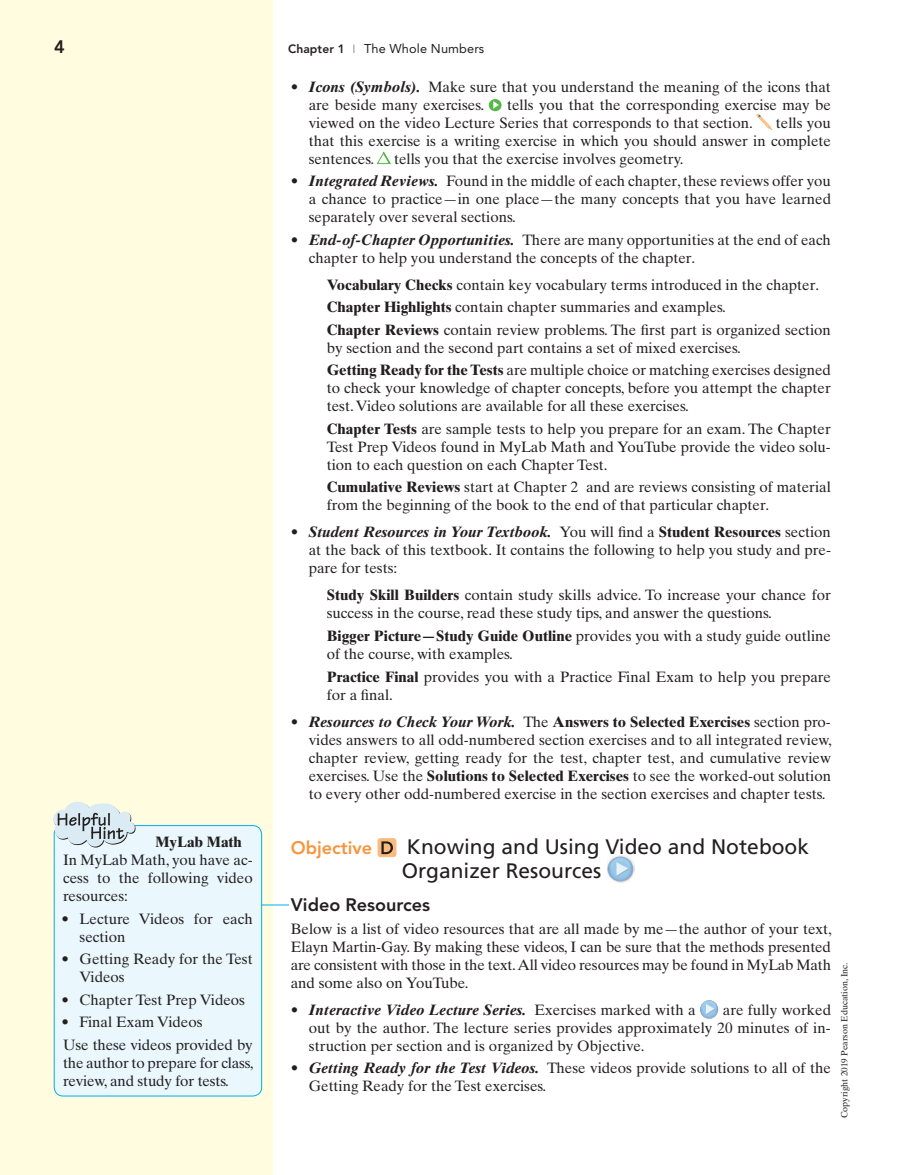
<style>
.page{position:relative;width:918px;height:1175px;background:#fff}
.page>*{position:absolute;margin:0;border:0;box-sizing:border-box;transform-origin:0 0}
.t1{font:21px/24px "Frutiger LT Pro";color:#231f20}
.t2{font:800 18px "Avenir LT Pro";color:#231f20}
.t3{font:800 18px "Avenir LT Pro";color:#f7943c}
.t4{font:15px/18px "Times Ten LT Std";color:#231f20}
.t5{font:italic 700 15px "Times Ten LT Std";letter-spacing:.005em;color:#231f20}
.t6{font:700 15px "Times Ten LT Std";color:#231f20}
.t7{font:12.75px "Avenir LT Pro";letter-spacing:.01em;color:#231f20}
.t8{font:9px "Times Ten LT Std";color:#231f20}
.s1{font-weight:800;font-size:12px}
.s2{font-size:12px;color:#939598}
.s3{font-weight:700;font-style:italic}
.s4{font-weight:700}
.s5{font-weight:400;font-style:normal}
</style>
<div class="page">
<div style="left:0;top:0;width:273px;height:1174px;background:#fffce0"></div>
<div style="left:489px;top:99px;width:13px;height:12px;background:#56b947;border-radius:50%"></div>
<svg style="left:493px;top:101px;width:6px;height:8px"></svg>
<svg style="left:756px;top:114px;width:16px;height:16px"></svg>
<svg style="left:377px;top:152px;width:14px;height:12px"></svg>
<div style="left:378px;top:838px;width:18px;height:19px;background:#fbbb7d;border-radius:3px"></div>
<svg style="left:381px;top:841px;width:12px;height:13px"></svg>
<img style="left:607px;top:855px;width:27px;height:27px">
<img style="left:700px;top:1000px;width:18px;height:19px;border-radius:9px">
<div style="left:54px;top:825px;width:208px;height:271px;background:#eaf7fd;border-radius:9px"></div>
<div style="left:54px;top:825px;width:208px;height:271px;border:1px solid #00aeef;border-radius:9px"></div>
<svg style="left:53px;top:802px;width:83px;height:45px"></svg>
<svg style="left:262px;top:904px;width:27px;height:1px"></svg>
<p class="t2" style="left:54px;top:36px;width:12px">4</p>
<p class="t7" style="left:288px;top:41px;width:198px"><span class="s1">Chapter 1</span> <span class="s2">I</span> The Whole Numbers</p>
<p class="t6" style="left:155px;top:833px;width:88px">MyLab Math</p>
<p class="t4" style="left:63px;top:851px;width:191px;text-align:justify">In MyLab Math, you have ac&shy;cess to the following video resources:</p>
<p class="t4" style="left:80px;top:909px;width:175px;text-indent:-18px">• Lecture Videos for each section</p>
<p class="t4" style="left:80px;top:950px;width:175px;text-indent:-18px">• Getting Ready for the Test<br>Videos</p>
<p class="t4" style="left:62px;top:990px;width:185px">• Chapter Test Prep Videos</p>
<p class="t4" style="left:62px;top:1011px;width:193px;line-height:22.5px">• Final Exam Videos<br>Use these videos provided by</p>
<p class="t4" style="left:63px;top:1053px;width:192px">the author to prepare for class, review, and study for tests.</p>
<p class="t4" style="left:309px;top:78px;width:524px;text-indent:-18px">• <span class="s3">Icons (Symbols).</span> Make sure that you understand the meaning of the icons that are beside many exercises.</p>
<p class="t4" style="left:309px;top:96px;width:524px;text-indent:198px">tells you that the corresponding exercise may be viewed on the video Lecture Series that corresponds to that section.</p>
<p class="t4" style="left:309px;top:114px;width:524px;text-align:justify;text-indent:467px">tells you that this exercise is a writing exercise in which you should answer in complete sentences.</p>
<p class="t4" style="left:394px;top:150px;width:291px">tells you that the exercise involves geometry.</p>
<p class="t4" style="left:309px;top:172px;width:524px;text-align:justify;text-indent:-18px">• <span class="s3">Integrated Reviews.</span> Found in the middle of each chapter, these reviews offer you a chance to practice—in one place—the many concepts that you have learned separately over several sections.</p>
<p class="t4" style="left:309px;top:231px;width:524px;text-indent:-18px">• <span class="s3">End-of-Chapter Opportunities.</span> There are many opportunities at the end of each chapter to help you understand the concepts of the chapter.</p>
<p class="t4" style="left:327px;top:273px;width:506px;line-height:22.5px"><span class="s4">Vocabulary Checks</span> contain key vocabulary terms introduced in the chapter.<br><span class="s4">Chapter Highlights</span> contain chapter summaries and examples.<br><span class="s4">Chapter Reviews</span> contain review problems. The first part is organized section</p>
<p class="t4" style="left:327px;top:336px;width:506px;line-height:22.5px">by section and the second part contains a set of mixed exercises.<br><span class="s4">Getting Ready for the Tests</span> are multiple choice or matching exercises designed</p>
<p class="t4" style="left:327px;top:379px;width:506px">to check your knowledge of chapter concepts, before you attempt the chapter test. Video solutions are available for all these exercises.</p>
<p class="t4" style="left:327px;top:420px;width:506px;text-align:justify"><span class="s4">Chapter Tests</span> are sample tests to help you prepare for an exam. The Chapter Test Prep Videos found in MyLab Math and YouTube provide the video solu&shy;tion to each question on each Chapter Test.</p>
<p class="t4" style="left:327px;top:478px;width:506px"><span class="s4">Cumulative Reviews</span> start at Chapter 2 and are reviews consisting of material from the beginning of the book to the end of that particular chapter.</p>
<p class="t4" style="left:309px;top:523px;width:524px;text-align:justify;text-indent:-18px"><span class="s3">• Student Resources in Your Textbook.</span> You will find a <span class="s4">Student Resources</span> section at the back of this textbook. It contains the following to help you study and pre&shy;pare for tests:</p>
<p class="t4" style="left:327px;top:586px;width:506px"><span class="s4">Study Skill Builders</span> contain study skills advice. To increase your chance for success in the course, read these study tips, and answer the questions.</p>
<p class="t4" style="left:327px;top:627px;width:506px"><span class="s4">Bigger Picture—Study Guide Outline</span> provides you with a study guide outline of the course, with examples.</p>
<p class="t4" style="left:327px;top:667px;width:506px"><span class="s4">Practice Final</span> provides you with a Practice Final Exam to help you prepare for a final.</p>
<p class="t4" style="left:309px;top:712px;width:524px;text-align:justify;text-indent:-18px">• <span class="s3">Resources to Check Your Work.</span> The <span class="s4">Answers to Selected Exercises</span> section pro&shy;vides answers to all odd-numbered section exercises and to all integrated review, chapter review, getting ready for the test, chapter test, and cumulative review exercises. Use the <span class="s4">Solutions to Selected Exercises</span> to see the worked-out solution to every other odd-numbered exercise in the section exercises and chapter tests.</p>
<p class="t3" style="left:291px;top:837px;width:83px">Objective</p>
<h1 class="t1" style="left:402px;top:835px;width:409px">Knowing and Using Video and Notebook<br>Organizer Resources</h1>
<p class="t2" style="left:291px;top:894px;width:141px">Video Resources</p>
<p class="t4" style="left:291px;top:919px;width:542px;text-align:justify">Below is a list of video resources that are all made by me—the author of your text, Elayn Martin-Gay. By making these videos, I can be sure that the methods presented are consistent with those in the text. All video resources may be found in MyLab Math and some also on YouTube.</p>
<p class="t5" style="left:291px;top:1000px;width:406px"><span class="s5">•</span> Interactive Video Lecture Series. <span class="s5">Exercises marked with a</span></p>
<p class="t4" style="left:309px;top:1000px;width:524px;text-align:justify;text-indent:414px">are fully worked out by the author. The lecture series provides approximately 20 minutes of in&shy;struction per section and is organized by Objective.</p>
<p class="t4" style="left:309px;top:1059px;width:524px;text-indent:-18px">• <span class="s3">Getting Ready for the Test Videos.</span> These videos provide solutions to all of the<br>Getting Ready for the Test exercises.</p>
<p class="t8" style="left:839px;top:1118px;width:157px;rotate:-90deg">Copyright 2019 Pearson Education, Inc.</p>
</div>
